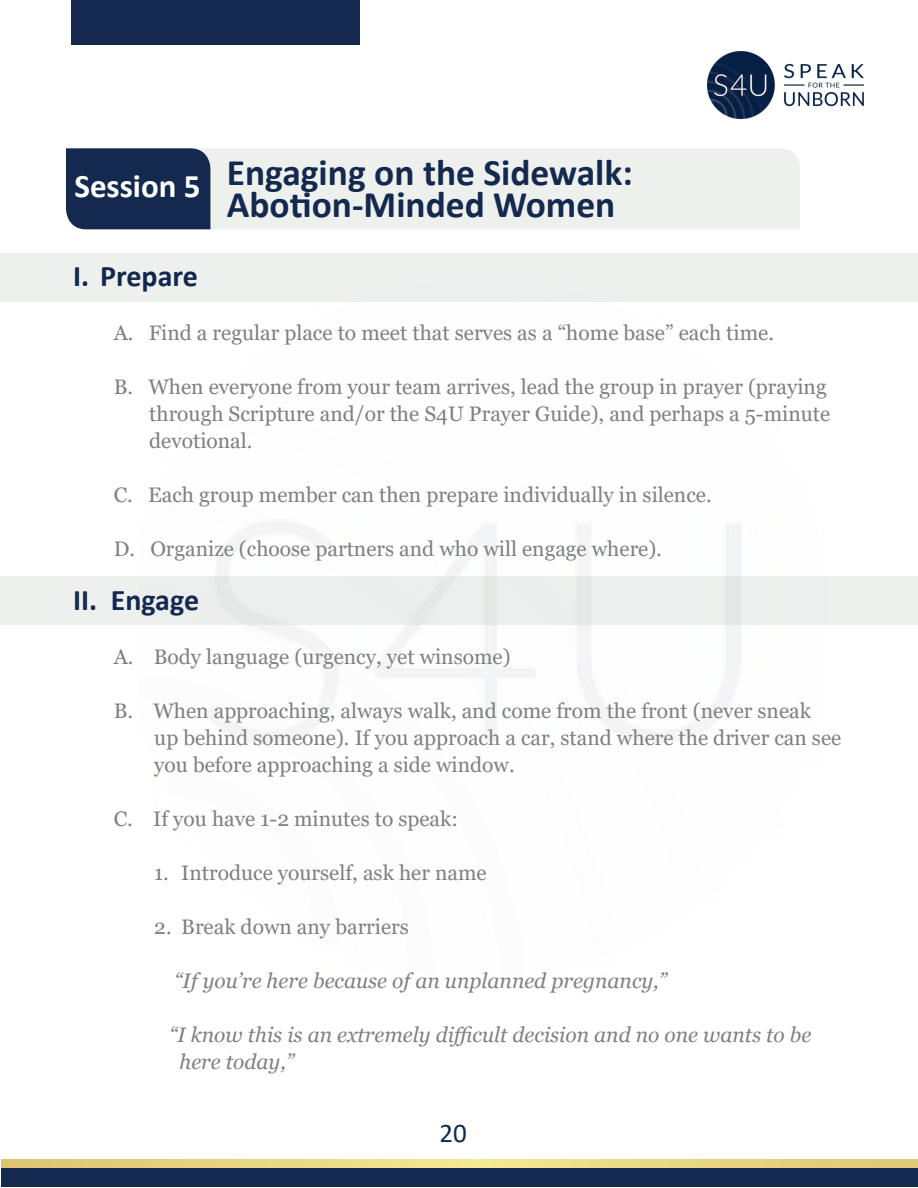
<style>
.page{position:relative;width:918px;height:1188px;background:#fff}
.page>*{position:absolute;margin:0;border:0;box-sizing:border-box;transform-origin:0 0}
.t1{font:700 37.5px "Calibri";color:#13294e}
.t2{font:700 33px "Calibri";color:#fff}
.t3{font:700 30px "Calibri";color:#11274b}
.t4{font:700 30px "Calibri";color:#13294e}
.t5{font:27px "Calibri";color:#13294e}
.t6{font:21px "Georgia";color:#7f8080}
.t7{font:italic 21px "Georgia";color:#7f8080}
</style>
<div class="page">
<div style="left:0;top:253px;width:918px;height:49px;background:#eef0ee"></div>
<div style="left:0;top:576px;width:918px;height:48px;background:#edefee"></div>
<div style="left:210px;top:148px;width:590px;height:81px;background:#eef0ee"></div>
<div style="left:66px;top:148px;width:144px;height:81px;background:#13294e"></div>
<img style="left:707px;top:51px;width:157px;height:67px">
<div style="left:71px;top:0;width:289px;height:44px;background:#13294e"></div>
<div style="left:2px;top:1168px;width:916px;height:18px;background:#13294e"></div>
<svg style="left:2px;top:1160px;width:916px;height:7px;background:#e8d681"></svg>
<p class="t2" style="left:74px;top:163px;width:128px">Session 5</p>
<p class="t1" style="left:227px;top:147px;width:408px">Engaging on the Sidewalk:</p>
<p class="t1" style="left:227px;top:178px;width:390px">Abotion-Minded Women</p>
<p class="t3" style="left:73px;top:254px;width:126px">I. Prepare</p>
<p class="t6" style="left:114px;top:320px;width:662px">A. Find a regular place to meet that serves as a “home base” each time.</p>
<p class="t6" style="left:114px;top:374px;width:714px">B. When everyone from your team arrives, lead the group in prayer (praying</p>
<p class="t6" style="left:149px;top:401px;width:683px">through Scripture and/or the S4U Prayer Guide), and perhaps a 5-minute</p>
<p class="t6" style="left:149px;top:428px;width:105px">devotional.</p>
<p class="t6" style="left:114px;top:482px;width:599px">C. Each group member can then prepare individually in silence.</p>
<p class="t6" style="left:114px;top:536px;width:550px">D. Organize (choose partners and who will engage where).</p>
<p class="t4" style="left:73px;top:578px;width:127px">II. Engage</p>
<p class="t6" style="left:114px;top:644px;width:398px">A. Body language (urgency, yet winsome)</p>
<p class="t6" style="left:114px;top:698px;width:699px">B. When approaching, always walk, and come from the front (never sneak</p>
<p class="t6" style="left:154px;top:725px;width:689px">up behind someone). If you approach a car, stand where the driver can see</p>
<p class="t6" style="left:154px;top:752px;width:362px">you before approaching a side window.</p>
<p class="t6" style="left:114px;top:806px;width:346px">C. If you have 1-2 minutes to speak:</p>
<p class="t6" style="left:154px;top:860px;width:334px">1. Introduce yourself, ask her name</p>
<p class="t6" style="left:154px;top:914px;width:256px">2. Break down any barriers</p>
<p class="t7" style="left:175px;top:967px;width:494px">“If you’re here because of an unplanned pregnancy,”</p>
<p class="t7" style="left:169px;top:1021px;width:643px">“I know this is an extremely difficult decision and no one wants to be</p>
<p class="t7" style="left:180px;top:1048px;width:116px">here today,”</p>
<p class="t5" style="left:439px;top:1114px;width:29px">20</p>
</div>
